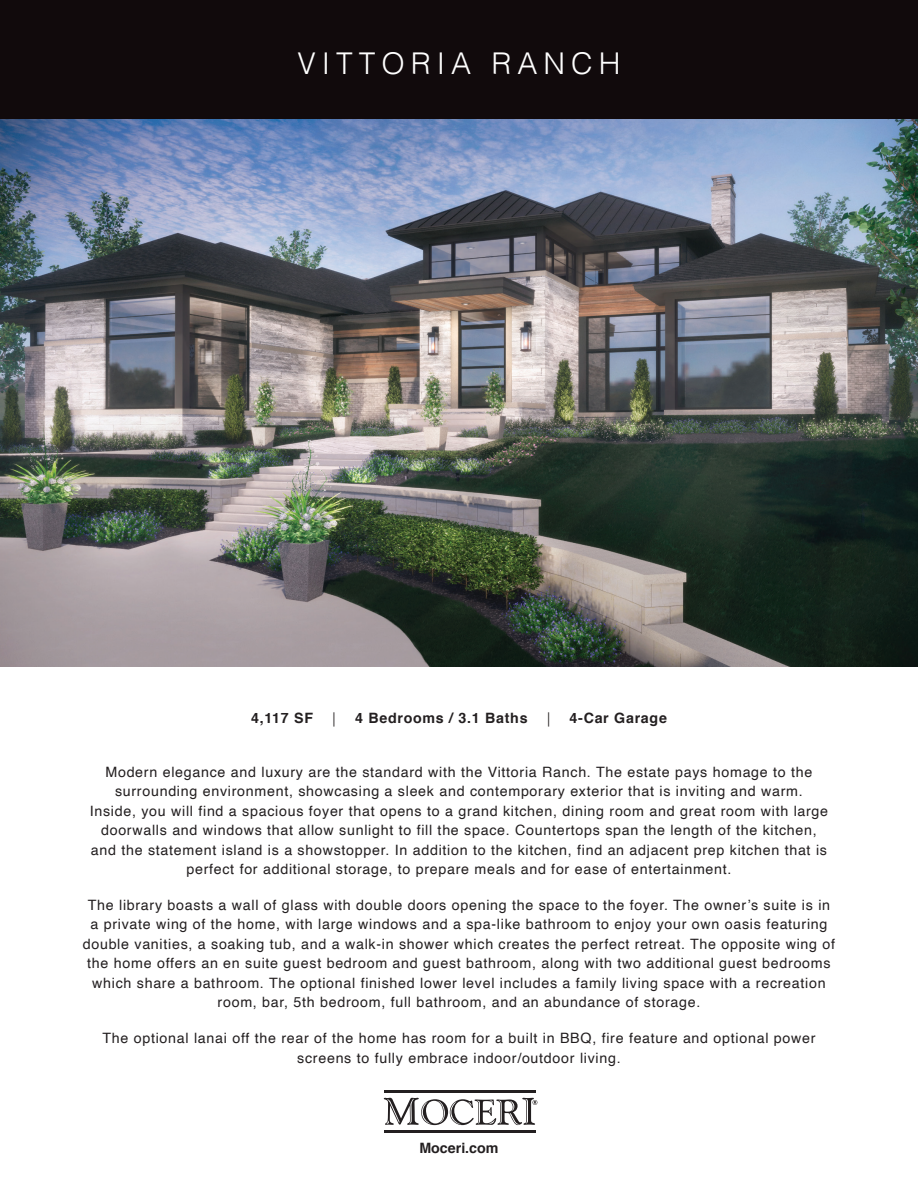
<style>
.page{position:relative;width:918px;height:1188px;background:#fff}
.page>*{position:absolute;margin:0;border:0;box-sizing:border-box;transform-origin:0 0}
.Plan_Name{font:300 30px "Helvetica";letter-spacing:.2em;color:#fff}
.Front_Body{font:14.25px/19.5px "Helvetica";letter-spacing:.05em;color:#231f20;text-align:center}
.Specs{font:700 14.25px "Helvetica";letter-spacing:.05em;color:#231f20}
.Specs-2{font:700 14.25px "Helvetica";color:#231f20}
.Specs-3{font:300 14.25px "Helvetica";color:#231f20}
</style>
<div class="page">
<hr style="left:384px;top:1090px;width:151px;height:3px;background:#231f20">
<hr style="left:384px;top:1130px;width:151px;height:2px;background:#231f20">
<svg style="left:384px;top:1098px;width:153px;height:27px"></svg>
<div style="left:0;top:0;width:918px;height:120px;background:#110a0c"></div>
<img style="left:0;top:120px;width:918px;height:547px">
<p class="Plan_Name" style="left:297px;top:38px;width:325px">VITTORIA RANCH</p>
<p class="Specs" style="left:251px;top:707px;width:64px">4,117 SF</p>
<p class="Specs-3" style="left:333px;top:706px;width:5px">|</p>
<p class="Specs" style="left:355px;top:707px;width:174px">4 Bedrooms / 3.1 Baths</p>
<p class="Specs-3" style="left:547px;top:706px;width:5px">|</p>
<p class="Specs" style="left:570px;top:707px;width:99px">4-Car Garage</p>
<p class="Front_Body" style="left:90px;top:762px;width:740px">Modern elegance and luxury are the standard with the Vittoria Ranch. The estate pays homage to the surrounding environment, showcasing a sleek and contemporary exterior that is inviting and warm.<br>Inside, you will find a spacious foyer that opens to a grand kitchen, dining room and great room with large doorwalls and windows that allow sunlight to fill the space. Countertops span the length of the kitchen, and the statement island is a showstopper. In addition to the kitchen, find an adjacent prep kitchen that is perfect for additional storage, to prepare meals and for ease of entertainment.</p>
<p class="Front_Body" style="left:83px;top:896px;width:754px">The library boasts a wall of glass with double doors opening the space to the foyer. The owner’s suite is in a private wing of the home, with large windows and a spa-like bathroom to enjoy your own oasis featuring double vanities, a soaking tub, and a walk-in shower which creates the perfect retreat. The opposite wing of the home offers an en suite guest bedroom and guest bathroom, along with two additional guest bedrooms which share a bathroom. The optional finished lower level includes a family living space with a recreation room, bar, 5th bedroom, full bathroom, and an abundance of storage.</p>
<p class="Front_Body" style="left:102px;top:1029px;width:715px">The optional lanai off the rear of the home has room for a built in BBQ, fire feature and optional power screens to fully embrace indoor/outdoor living.</p>
<p class="Specs-2" style="left:419px;top:1137px;width:81px">Moceri.com</p>
</div>
